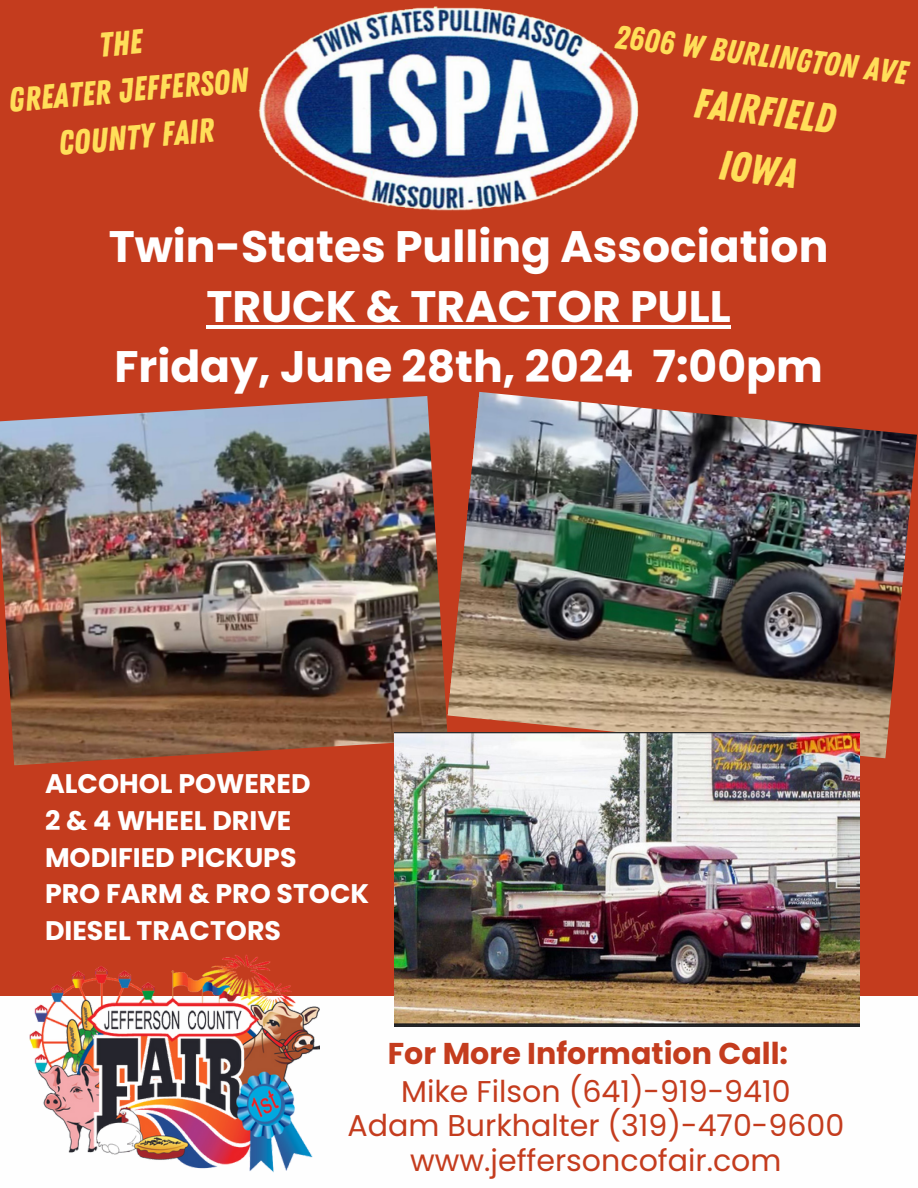
<style>
.page{position:relative;width:918px;height:1188px;background:#c43c1e}
.page>*{position:absolute;margin:0;border:0;box-sizing:border-box;transform-origin:0 0}
.t1{font:700 44.1px/60.2px "Poppins";color:#fff;text-align:center}
.t2{font:42px/58.5px "Zing Rust Base";color:#ffde59;text-align:center}
.t3{font:34.2px/47.2px "Zing Rust Base";color:#ffde59;text-align:center}
.t4{font:33px "Zing Rust Base";color:#ffde59}
.t5{font:700 30.15px "Poppins";color:#c43c1e}
.t6{font:30px/34.8px "Poppins";color:#c43c1e;text-align:center}
.t7{font:700 26.85px/36.6px "Poppins";color:#fff}
</style>
<div class="page">
<img style="left:258px;top:6px;width:381px;height:205px">
<div style="left:0;top:997px;width:918px;height:191px;background:#fefefe"></div>
<img style="left:27px;top:955px;width:292px;height:218px">
<img style="left:0;top:396px;width:448px;height:369px">
<img style="left:448px;top:392px;width:469px;height:366px">
<img style="left:394px;top:732px;width:466px;height:294px">
<hr style="left:206px;top:325px;width:525px;height:4px;background:#fff">
<p class="t3" style="left:2px;top:31px;width:242px;rotate:-5deg">The<br>Greater Jefferson<br>County Fair</p>
<h4 class="t4" style="left:618px;top:18px;width:296px;rotate:7deg">2606 W Burlington Ave</h4>
<h5 class="t2" style="left:698px;top:74px;width:144px;rotate:7deg">Fairfield<br>IOWA</h5>
<p class="t1" style="left:109px;top:216px;width:721px">Twin-States Pulling Association<br>TRUCK &amp; TRACTOR PULL<br>Friday, June 28th, 2024 7:00pm</p>
<p class="t7" style="left:45px;top:766px;width:267px">ALCOHOL POWERED</p>
<p class="t7" style="left:45px;top:802px;width:248px">2 &amp; 4 WHEEL DRIVE</p>
<p class="t7" style="left:45px;top:839px;width:253px">MODIFIED PICKUPS</p>
<p class="t7" style="left:45px;top:876px;width:326px">PRO FARM &amp; PRO STOCK<br>DIESEL TRACTORS</p>
<p class="t5" style="left:388px;top:1033px;width:402px">For More Information Call:</p>
<p class="t6" style="left:348px;top:1074px;width:498px">Mike Filson (641)-919-9410<br>Adam Burkhalter (319)-470-9600 www.jeffersoncofair.com</p>
</div>
